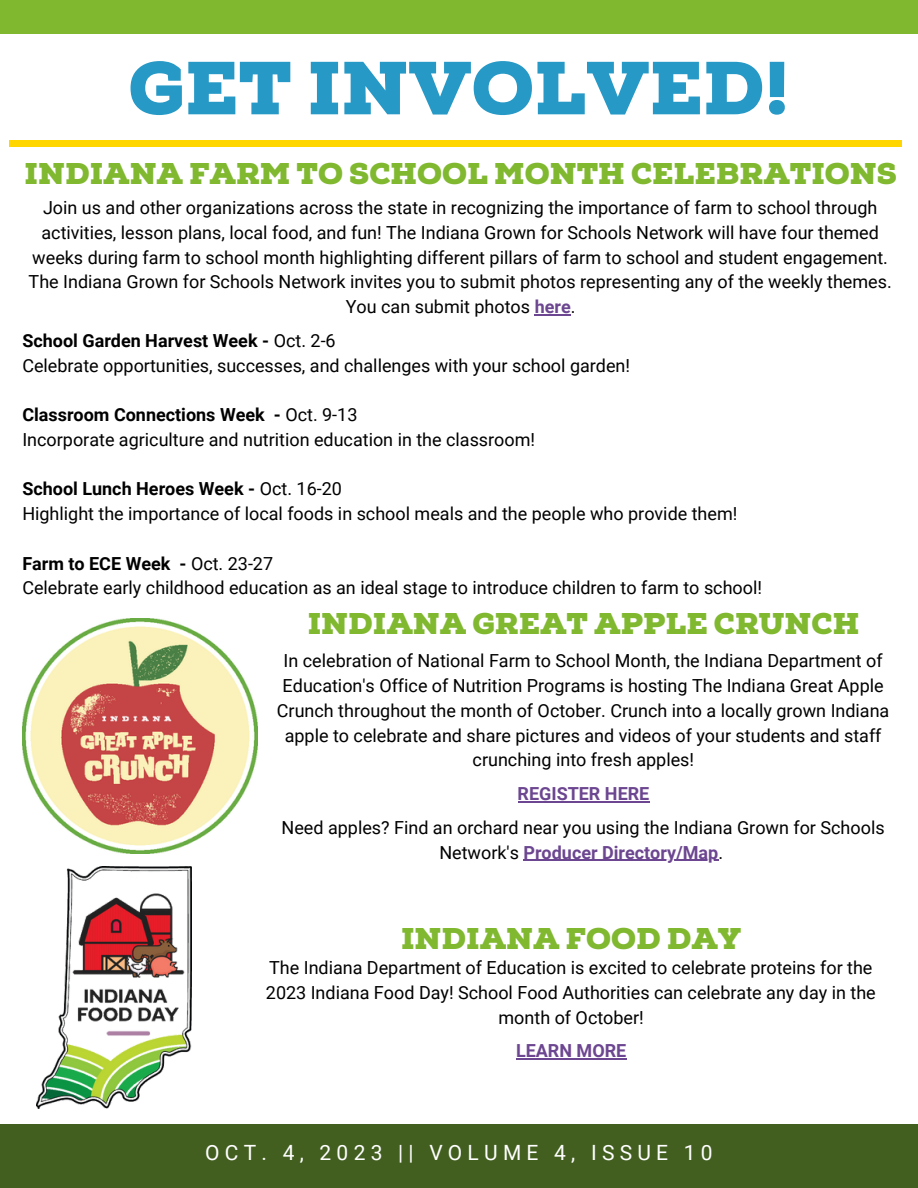
<style>
.page{position:relative;width:918px;height:1188px;background:#fff}
.page>*{position:absolute;margin:0;border:0;box-sizing:border-box;transform-origin:0 0}
.t1{font:900 75px "Nexa Slab";color:#2799c6}
.t2{font:900 30px "Nexa Slab";color:#80b830}
.t3{font:21px "Roboto";letter-spacing:.25em;color:#fff}
.t4{font:18px/24.8px "Roboto";color:#000;text-align:center}
.t5{font:700 18px "Roboto";color:#000}
.t6{font:700 18px "Roboto";color:#6c4690}
.s1{font-weight:700;color:#6c4690}
.s2{font-weight:400}
</style>
<div class="page">
<div style="left:0;top:0;width:918px;height:33px;background:#80b830"></div>
<div style="left:0;top:1125px;width:918px;height:63px;background:#425f20"></div>
<div style="left:9px;top:140px;width:892px;height:7px;background:#ffd600"></div>
<hr style="left:535px;top:314px;width:36px;height:1px;background:#6c4690">
<img style="left:22px;top:618px;width:235px;height:235px">
<hr style="left:518px;top:801px;width:131px;height:1px;background:#6c4690">
<hr style="left:523px;top:860px;width:196px;height:1px;background:#6c4690">
<img style="left:36px;top:867px;width:155px;height:242px">
<hr style="left:516px;top:1058px;width:111px;height:2px;background:#6c4690">
<p class="t1" style="left:128px;top:44px;width:663px">GET INVOLVED!</p>
<p class="t2" style="left:25px;top:156px;width:874px">INDIANA FARM TO SCHOOL MONTH CELEBRATIONS</p>
<p class="t4" style="left:29px;top:196px;width:865px">Join us and other organizations across the state in recognizing the importance of farm to school through activities, lesson plans, local food, and fun! The Indiana Grown for Schools Network will have four themed weeks during farm to school month highlighting different pillars of farm to school and student engagement.<br>The Indiana Grown for Schools Network invites you to submit photos representing any of the weekly themes.<br>You can submit photos <span class="s1">here</span>.</p>
<p class="t5" style="left:22px;top:330px;width:315px">School Garden Harvest Week - <span class="s2">Oct. 2-6</span></p>
<p class="t4" style="left:22px;top:353px;width:609px">Celebrate opportunities, successes, and challenges with your school garden!</p>
<p class="t5" style="left:22px;top:404px;width:337px">Classroom Connections Week - <span class="s2">Oct. 9-13</span></p>
<p class="t4" style="left:22px;top:427px;width:514px">Incorporate agriculture and nutrition education in the classroom!</p>
<p class="t5" style="left:22px;top:479px;width:321px">School Lunch Heroes Week - <span class="s2">Oct. 16-20</span></p>
<p class="t4" style="left:22px;top:502px;width:717px">Highlight the importance of local foods in school meals and the people who provide them!</p>
<p class="t5" style="left:22px;top:553px;width:252px">Farm to ECE Week - <span class="s2">Oct. 23-27</span></p>
<p class="t4" style="left:22px;top:576px;width:741px">Celebrate early childhood education as an ideal stage to introduce children to farm to school!</p>
<p class="t2" style="left:308px;top:605px;width:553px">INDIANA GREAT APPLE CRUNCH</p>
<p class="t4" style="left:277px;top:649px;width:614px">In celebration of National Farm to School Month, the Indiana Department of Education's Office of Nutrition Programs is hosting The Indiana Great Apple Crunch throughout the month of October. Crunch into a locally grown Indiana apple to celebrate and share pictures and videos of your students and staff crunching into fresh apples!</p>
<p class="t6" style="left:518px;top:783px;width:133px">REGISTER HERE</p>
<p class="t4" style="left:282px;top:815px;width:605px">Need apples? Find an orchard near you using the Indiana Grown for Schools<br>Network's <span class="s1">Producer Directory/Map</span>.</p>
<p class="t2" style="left:401px;top:921px;width:342px">INDIANA FOOD DAY</p>
<p class="t4" style="left:266px;top:956px;width:611px">The Indiana Department of Education is excited to celebrate proteins for the<br>2023 Indiana Food Day! School Food Authorities can celebrate any day in the month of October!</p>
<p class="t6" style="left:516px;top:1041px;width:112px">LEARN MORE</p>
<p class="t3" style="left:182px;top:1141px;width:555px">JANUARY 9, 2023 || VOLUME 4, ISSUE 1</p>
<p class="t3" style="left:205px;top:1141px;width:509px">OCT. 4, 2023 || VOLUME 4, ISSUE 10</p>
</div>
